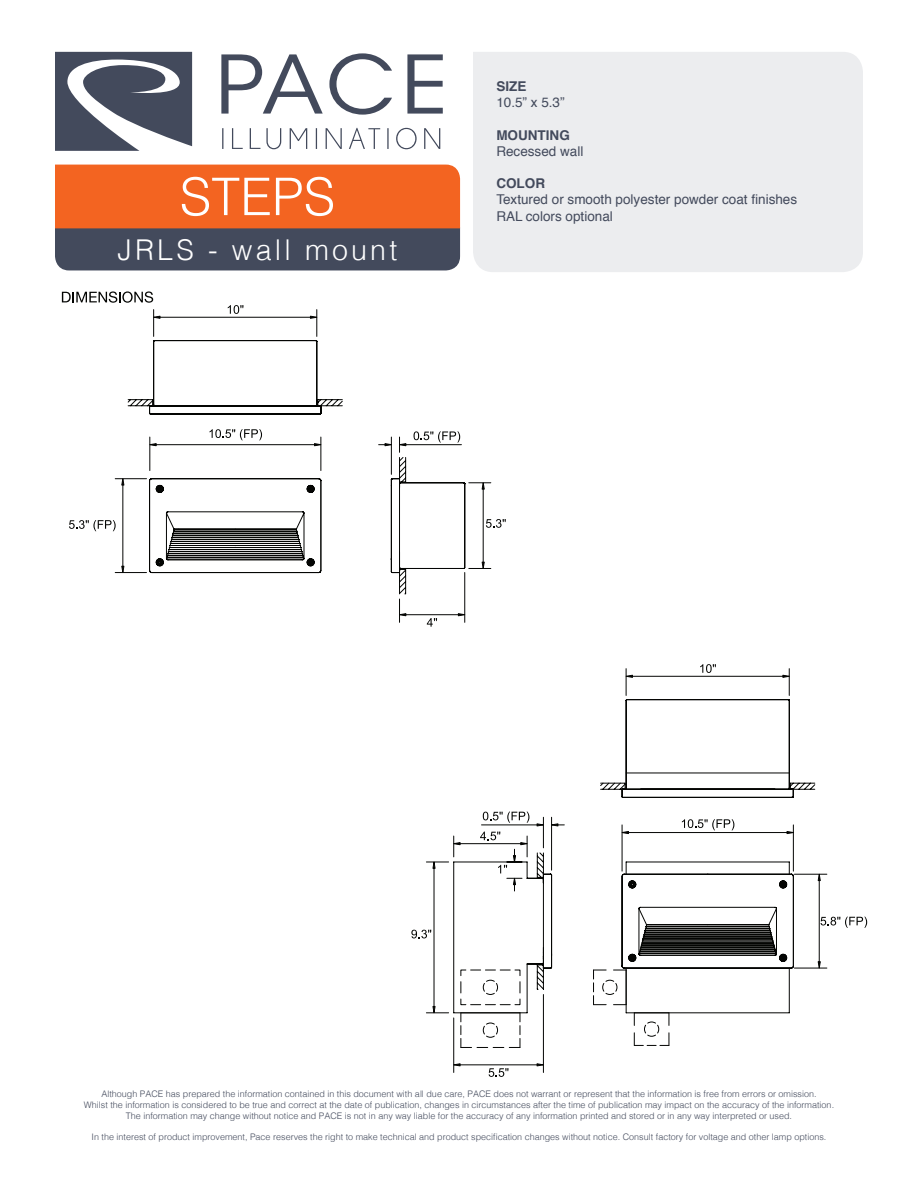
<style>
.page{position:relative;width:918px;height:1188px;background:#fff}
.page>*{position:absolute;margin:0;border:0;box-sizing:border-box;transform-origin:0 0}
.t1{font:300 51.9px "Helvetica";color:#fff}
.t2{font:300 28.65px "Helvetica";letter-spacing:.11em;color:#fff}
.t3{font:13.5px "Helvetica";color:#434a5c}
.t4{font:700 13.5px "Helvetica";color:#434a5c}
.t5{font:300 9px/10.8px "Helvetica";color:#434a5c;text-align:center}
</style>
<div class="page">
<svg style="left:55px;top:52px;width:137px;height:99px"></svg>
<svg style="left:221px;top:53px;width:222px;height:62px"></svg>
<svg style="left:222px;top:128px;width:218px;height:21px"></svg>
<div style="left:473px;top:52px;width:390px;height:220px;background:#ecedef"></div>
<svg style="left:55px;top:165px;width:405px;height:105px;background:#ad5a38"></svg>
<svg style="left:634px;top:1014px;width:36px;height:32px"></svg>
<svg style="left:600px;top:699px;width:215px;height:175px"></svg>
<svg style="left:601px;top:783px;width:25px;height:6px"></svg>
<hr style="left:627px;top:699px;width:161px;height:1px;background:#040503">
<hr style="left:624px;top:797px;width:167px;height:1px;background:#040503">
<hr style="left:624px;top:789px;width:167px;height:1px;background:#040503">
<svg style="left:789px;top:788px;width:5px;height:10px"></svg>
<hr style="left:626px;top:773px;width:163px;height:1px;background:#040503">
<hr style="left:626px;top:1013px;width:163px;height:1px;background:#040503">
<hr style="left:789px;top:968px;width:1px;height:45px;background:#040503">
<hr style="left:626px;top:968px;width:1px;height:45px;background:#040503">
<svg style="left:593px;top:862px;width:201px;height:143px"></svg>
<hr style="left:453px;top:1018px;width:1px;height:54px;background:#040503">
<hr style="left:543px;top:995px;width:1px;height:77px;background:#040503">
<hr style="left:460px;top:1065px;width:77px;height:1px;background:#040503">
<svg style="left:453px;top:1063px;width:7px;height:3px"></svg>
<svg style="left:537px;top:1063px;width:7px;height:3px"></svg>
<svg style="left:489px;top:1068px;width:19px;height:9px"></svg>
<svg style="left:411px;top:832px;width:141px;height:216px"></svg>
<hr style="left:551px;top:817px;width:1px;height:53px;background:#040503">
<hr style="left:543px;top:817px;width:1px;height:31px;background:#040503">
<hr style="left:482px;top:825px;width:55px;height:1px;background:#040503">
<svg style="left:537px;top:824px;width:27px;height:2px"></svg>
<svg style="left:483px;top:812px;width:46px;height:11px"></svg>
<hr style="left:794px;top:968px;width:33px;height:1px;background:#040503">
<hr style="left:794px;top:874px;width:33px;height:1px;background:#040503">
<hr style="left:819px;top:881px;width:1px;height:81px;background:#040503">
<svg style="left:818px;top:961px;width:3px;height:8px"></svg>
<svg style="left:818px;top:873px;width:3px;height:8px"></svg>
<svg style="left:821px;top:917px;width:46px;height:11px"></svg>
<hr style="left:622px;top:825px;width:1px;height:46px;background:#040503">
<hr style="left:793px;top:825px;width:1px;height:46px;background:#040503">
<hr style="left:628px;top:832px;width:159px;height:1px;background:#040503">
<svg style="left:620px;top:831px;width:9px;height:3px"></svg>
<svg style="left:787px;top:831px;width:8px;height:3px"></svg>
<svg style="left:682px;top:819px;width:52px;height:11px"></svg>
<hr style="left:632px;top:676px;width:151px;height:1px;background:#040503">
<svg style="left:625px;top:669px;width:8px;height:26px"></svg>
<svg style="left:783px;top:669px;width:8px;height:31px"></svg>
<svg style="left:700px;top:664px;width:16px;height:9px"></svg>
<hr style="left:461px;top:1013px;width:59px;height:1px;background:#040503">
<hr style="left:626px;top:970px;width:1px;height:35px;background:#040503">
<hr style="left:115px;top:478px;width:32px;height:1px;background:#040503">
<hr style="left:115px;top:572px;width:32px;height:1px;background:#040503">
<hr style="left:123px;top:485px;width:1px;height:81px;background:#040503">
<svg style="left:121px;top:478px;width:3px;height:7px"></svg>
<svg style="left:121px;top:566px;width:3px;height:8px"></svg>
<svg style="left:69px;top:520px;width:47px;height:11px"></svg>
<svg style="left:62px;top:291px;width:281px;height:123px"></svg>
<svg style="left:149px;top:429px;width:357px;height:198px"></svg>
<h1 class="t1" style="left:180px;top:153px;width:157px">STEPS</h1>
<h2 class="t2" style="left:118px;top:226px;width:281px">JRLS - wall mount</h2>
<h3 class="t4" style="left:496px;top:75px;width:32px">SIZE</h3>
<h3 class="t3" style="left:496px;top:92px;width:70px">10.5” x 5.3”</h3>
<h3 class="t4" style="left:496px;top:124px;width:75px">MOUNTING</h3>
<h3 class="t3" style="left:496px;top:141px;width:89px">Recessed wall</h3>
<h3 class="t4" style="left:496px;top:173px;width:50px">COLOR</h3>
<h3 class="t3" style="left:496px;top:189px;width:302px">Textured or smooth polyester powder coat fi nishes</h3>
<h3 class="t3" style="left:496px;top:206px;width:118px">RAL colors optional</h3>
<p class="t5" style="left:84px;top:1088px;width:752px">Although PACE has prepared the information contained in this document with all due care, PACE does not warrant or represent that the information is free from errors or omission.<br>Whilst the information is considered to be true and correct at the date of publication, changes in circumstances after the time of publication may impact on the accuracy of the information.<br>The information may change without notice and PACE is not in any way liable for the accuracy of any information printed and stored or in any way interpreted or used.</p>
<p class="t5" style="left:92px;top:1131px;width:736px">In the interest of product improvement, Pace reserves the right to make technical and product specification changes without notice. Consult factory for voltage and other lamp options.</p>
</div>
